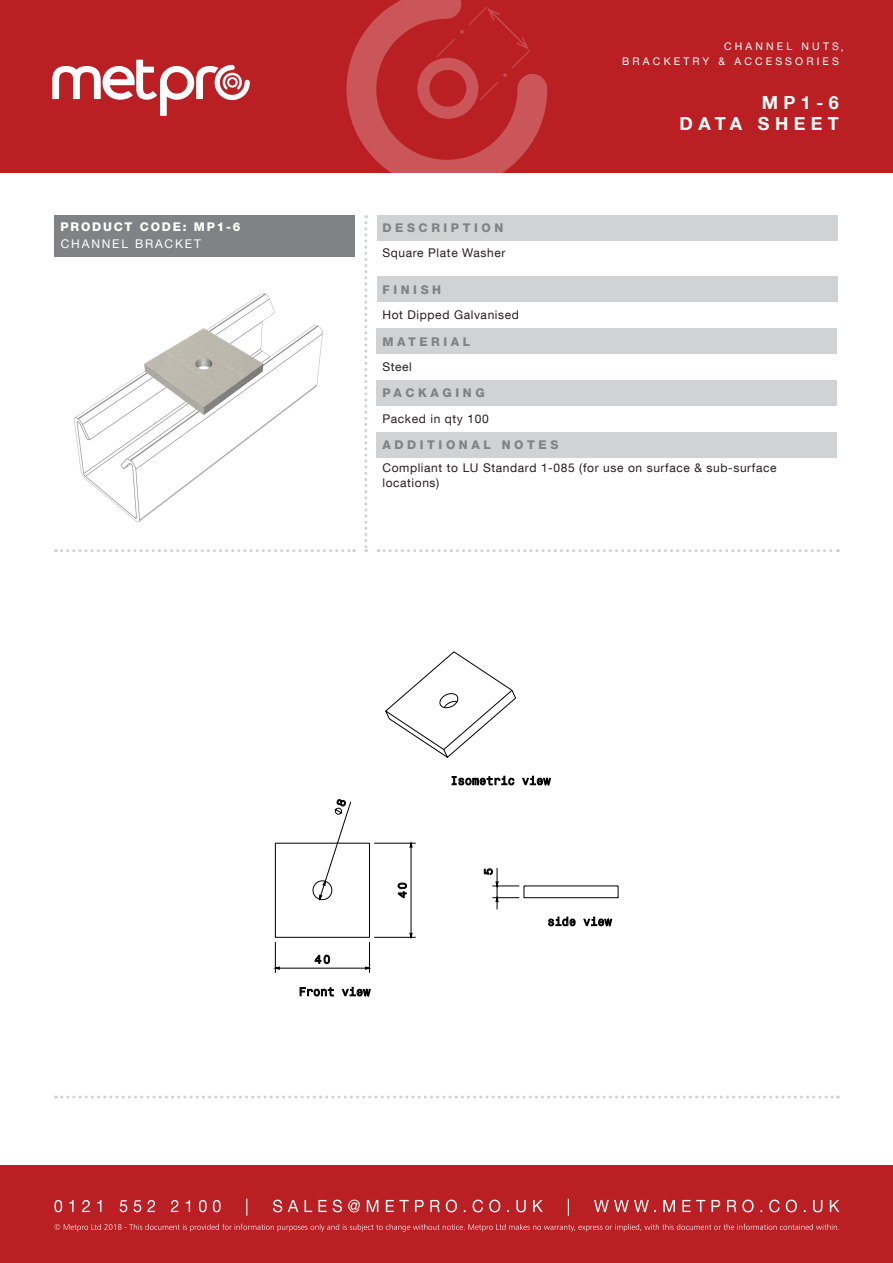
<style>
.page{position:relative;width:893px;height:1263px;background:#fff}
.page>*{position:absolute;margin:0;border:0;box-sizing:border-box;transform-origin:0 0}
.t1{font:700 18px "Helvetica Neue LT Com";letter-spacing:.3em;color:#fff}
.t2{font:12px/14.4px "Helvetica Neue LT Com";letter-spacing:.05em;color:#231f20}
.t3{font:800 12px "Helvetica Neue LT Com";letter-spacing:.3em;color:#808285}
.t4{font:800 12px "Helvetica Neue LT Com";letter-spacing:.15em;color:#fff}
.t5{font:12px "Helvetica Neue LT Com";letter-spacing:.15em;color:#fff}
.t6{font:10.5px "Helvetica Neue LT Com";letter-spacing:.3em;color:#fff}
</style>
<div class="page">
<div style="left:0;top:1165px;width:893px;height:98px;background:#ba1f24"></div>
<svg style="left:54px;top:1224px;width:785px;height:7px"></svg>
<svg style="left:54px;top:1199px;width:785px;height:17px"></svg>
<div style="left:0;top:0;width:893px;height:172px;background:#ba1f24"></div>
<svg style="left:52px;top:60px;width:198px;height:56px"></svg>
<svg style="left:364px;top:215px;width:3px;height:337px"></svg>
<svg style="left:56px;top:549px;width:299px;height:3px"></svg>
<svg style="left:378px;top:549px;width:460px;height:3px"></svg>
<svg style="left:62px;top:1095px;width:776px;height:3px"></svg>
<svg style="left:346px;top:0;width:201px;height:173px"></svg>
<div style="left:376px;top:215px;width:461px;height:25px;background:#d1d2d4"></div>
<div style="left:55px;top:215px;width:300px;height:41px;background:#808285"></div>
<div style="left:376px;top:277px;width:461px;height:25px;background:#d1d2d4"></div>
<div style="left:376px;top:329px;width:461px;height:25px;background:#d1d2d4"></div>
<div style="left:376px;top:381px;width:461px;height:25px;background:#d1d2d4"></div>
<div style="left:376px;top:432px;width:461px;height:26px;background:#d1d2d4"></div>
<img style="left:74px;top:293px;width:249px;height:230px">
<svg style="left:275px;top:651px;width:344px;height:346px"></svg>
<p class="t4" style="left:61px;top:220px;width:181px">PRODUCT CODE: MP1-6</p>
<p class="t5" style="left:61px;top:236px;width:142px">CHANNEL BRACKET</p>
<p class="t6" style="left:724px;top:40px;width:116px">CHANNEL NUTS</p>
<p class="t6" style="left:622px;top:55px;width:218px">BRACKETRY &amp; ACCESSORIES</p>
<p class="t1" style="left:762px;top:91px;width:79px">MP1-6</p>
<p class="t1" style="left:680px;top:112px;width:161px">DATA SHEET</p>
<p class="t3" style="left:382px;top:221px;width:122px">DESCRIPTION</p>
<p class="t2" style="left:382px;top:245px;width:125px">Square Plate Washer</p>
<p class="t3" style="left:382px;top:282px;width:60px">FINISH</p>
<p class="t2" style="left:382px;top:307px;width:138px">Hot Dipped Galvanised</p>
<p class="t3" style="left:382px;top:334px;width:89px">MATERIAL</p>
<p class="t2" style="left:382px;top:359px;width:31px">Steel</p>
<p class="t3" style="left:382px;top:386px;width:104px">PACKAGING</p>
<p class="t2" style="left:382px;top:411px;width:108px">Packed in qty 100</p>
<p class="t3" style="left:382px;top:438px;width:178px">ADDITIONAL NOTES</p>
<p class="t2" style="left:382px;top:460px;width:396px">Compliant to LU Standard 1-085 (for use on surface &amp; sub-surface locations)</p>
</div>
